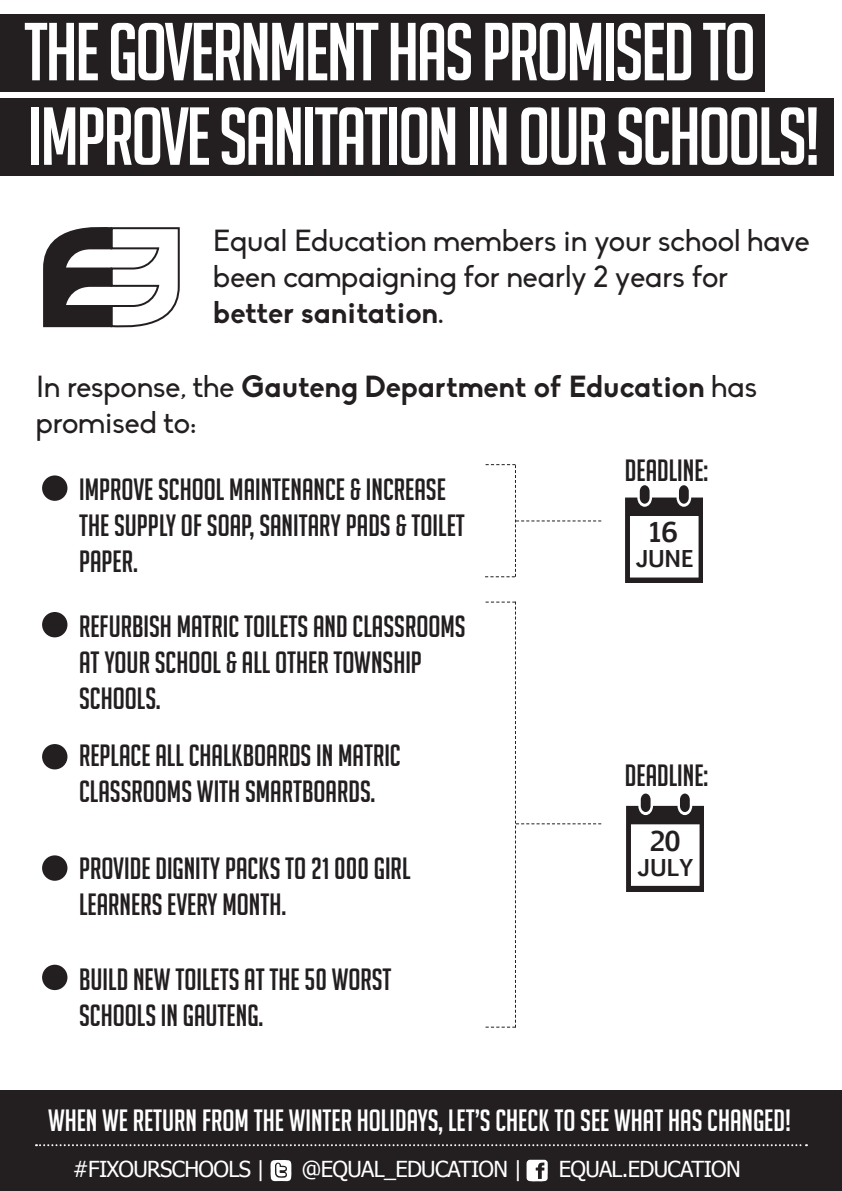
<style>
.page{position:relative;width:842px;height:1191px;background:#fff}
.page>*{position:absolute;margin:0;border:0;box-sizing:border-box;transform-origin:0 0}
.t1{font:80px "Big Noodle Titling";letter-spacing:-.03em;color:#fff}
.t2{font:30px/36px "Big Noodle Titling";color:#231f20}
.t3{font:30px/36px "Biko";color:#231f20}
.t4{font:30px "Big Noodle Titling";color:#fff}
.t5{font:700 30px "Biko";color:#231f20}
.t6{font:700 26.2px "Euphemia UCAS";color:#231f20}
.t7{font:700 22.2px "Euphemia UCAS";color:#231f20}
.t8{font:22px "Tahoma";letter-spacing:-.03em;color:#fff}
.s1{font-weight:400}
.s2{font-weight:700}
</style>
<div class="page">
<div style="left:0;top:14px;width:764px;height:77px;background:#231f20"></div>
<div style="left:0;top:98px;width:833px;height:78px;background:#231f20"></div>
<svg style="left:43px;top:227px;width:137px;height:101px"></svg>
<div style="left:42px;top:612px;width:25px;height:25px;background:#231f20;border-radius:50%"></div>
<div style="left:42px;top:475px;width:25px;height:26px;background:#231f20;border-radius:50%"></div>
<div style="left:42px;top:744px;width:25px;height:25px;background:#231f20;border-radius:50%"></div>
<div style="left:42px;top:855px;width:25px;height:25px;background:#231f20;border-radius:50%"></div>
<div style="left:42px;top:964px;width:25px;height:26px;background:#231f20;border-radius:50%"></div>
<svg style="left:485px;top:464px;width:116px;height:113px"></svg>
<svg style="left:486px;top:601px;width:115px;height:426px"></svg>
<svg style="left:625px;top:485px;width:78px;height:98px"></svg>
<svg style="left:626px;top:793px;width:78px;height:98px"></svg>
<div style="left:0;top:1090px;width:842px;height:101px;background:#231f20"></div>
<svg style="left:270px;top:1160px;width:22px;height:21px"></svg>
<svg style="left:526px;top:1159px;width:22px;height:23px"></svg>
<svg style="left:36px;top:1144px;width:771px;height:2px"></svg>
<p class="t1" style="left:24px;top:9px;width:734px">THE GOVERNMENT HAS PROMISED TO</p>
<p class="t1" style="left:28px;top:93px;width:794px">IMPROVE SANITATION IN OUR SCHOOLS!</p>
<p class="t3" style="left:213px;top:224px;width:598px">Equal Education members in your school have been campaigning for nearly 2 years for</p>
<p class="t5" style="left:213px;top:295px;width:232px">better sanitation<span class="s1">.</span></p>
<p class="t3" style="left:36px;top:369px;width:723px">In response, the <span class="s2">Gauteng Department of Education</span> has promised to:</p>
<p class="t2" style="left:79px;top:472px;width:387px">IMPROVE SCHOOL MAINTENANCE &amp; INCREASE<br>THE SUPPLY OF SOAP, SANITARY PADS &amp; TOILET<br>PAPER.</p>
<p class="t2" style="left:79px;top:608px;width:388px">REFURBISH MATRIC TOILETS AND CLASSROOMS<br>AT YOUR SCHOOL &amp; ALL OTHER TOWNSHIP<br>SCHOOLS.</p>
<p class="t2" style="left:79px;top:737px;width:323px">REPLACE ALL CHALKBOARDS IN MATRIC<br>CLASSROOMS WITH SMARTBOARDS.</p>
<p class="t2" style="left:79px;top:850px;width:333px">PROVIDE DIGNITY PACKS TO 21 000 GIRL</p>
<p class="t2" style="left:79px;top:886px;width:209px">LEARNERS EVERY MONTH.</p>
<p class="t2" style="left:79px;top:961px;width:314px">BUILD NEW TOILETS AT THE 50 WORST</p>
<p class="t2" style="left:79px;top:997px;width:186px">SCHOOLS IN GAUTENG.</p>
<p class="t2" style="left:625px;top:452px;width:85px">DEADLINE:</p>
<p class="t6" style="left:649px;top:513px;width:31px">16</p>
<p class="t7" style="left:636px;top:542px;width:59px">JUNE</p>
<p class="t2" style="left:625px;top:757px;width:85px">DEADLINE:</p>
<p class="t6" style="left:649px;top:821px;width:33px">20</p>
<p class="t7" style="left:638px;top:850px;width:58px">JULY</p>
<p class="t4" style="left:48px;top:1103px;width:744px">WHEN WE RETURN FROM THE WINTER HOLIDAYS, LET’S CHECK TO SEE WHAT HAS CHANGED!</p>
<p class="t8" style="left:73px;top:1154px;width:194px">#FIXOURSCHOOLS |</p>
<p class="t8" style="left:302px;top:1154px;width:222px">@EQUAL_EDUCATION |</p>
<p class="t8" style="left:559px;top:1154px;width:183px">EQUAL.EDUCATION</p>
</div>
